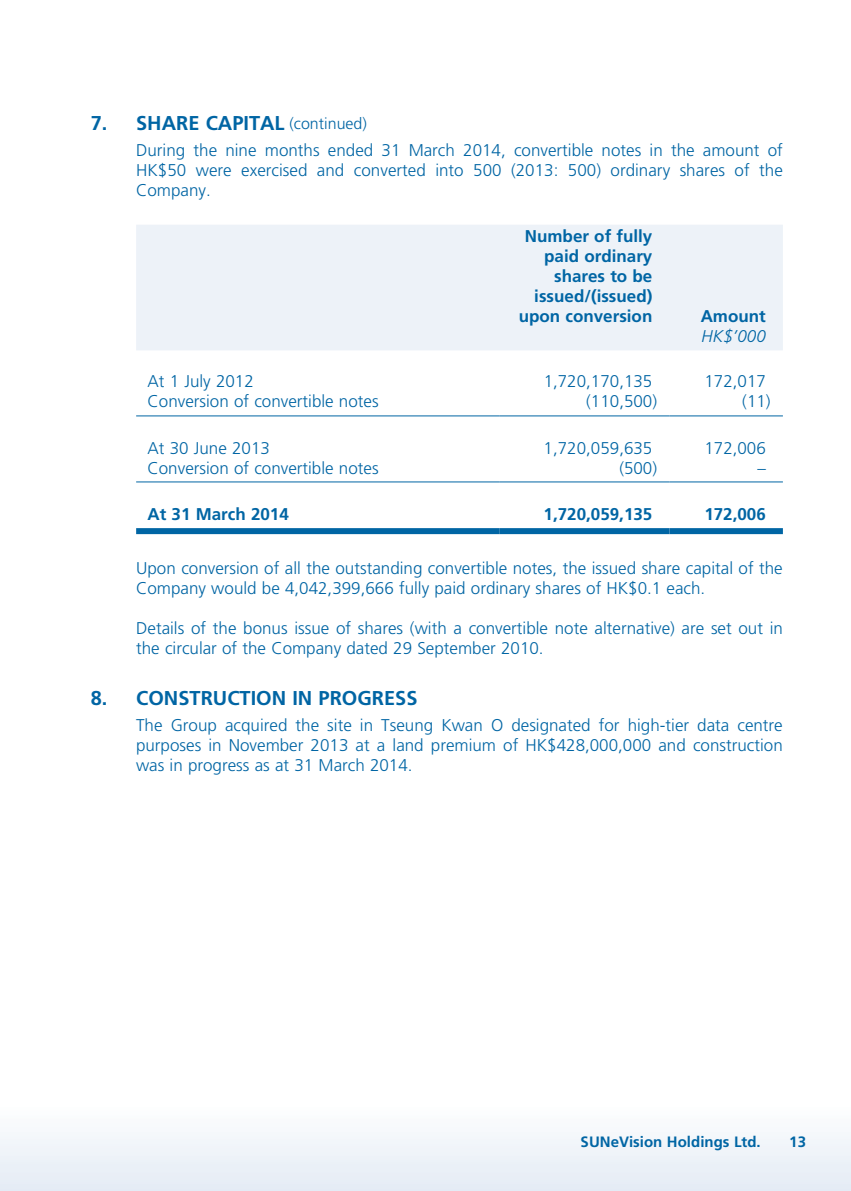
<style>
.page{position:relative;width:851px;height:1191px;background:#fff}
.page>*{position:absolute;margin:0;border:0;box-sizing:border-box;transform-origin:0 0}
.t1{font:700 20px "Frutiger";color:#0065a4}
.t2{font:300 17px/20px "Frutiger LT Std";color:#0065a4;text-align:justify}
.t3{font:700 17px/20px "Frutiger";color:#0065a4;text-align:right}
.t4{font:italic 300 17px "Frutiger";color:#0065a4}
.t5{font:700 15px "Frutiger LT Std";color:#0065a4}
.t6{font:700 15px "Frutiger";color:#0065a4}
.s1{font-family:"Frutiger LT Std";font-weight:300;font-size:16px}
</style>
<div class="page">
<div style="left:0;top:1104px;width:850px;height:87px;background:#f1f4f9"></div>
<div style="left:136px;top:225px;width:646px;height:125px;background:#edf2f8"></div>
<hr style="left:136px;top:415px;width:363px;height:1px;background:#0065a4">
<hr style="left:499px;top:415px;width:170px;height:1px;background:#0065a4">
<hr style="left:669px;top:415px;width:113px;height:1px;background:#0065a4">
<hr style="left:136px;top:481px;width:363px;height:1px;background:#0065a4">
<hr style="left:499px;top:481px;width:170px;height:1px;background:#0065a4">
<hr style="left:669px;top:481px;width:113px;height:1px;background:#0065a4">
<div style="left:136px;top:528px;width:363px;height:6px;background:#0065a4"></div>
<div style="left:499px;top:528px;width:170px;height:6px;background:#0065a4"></div>
<div style="left:669px;top:528px;width:113px;height:6px;background:#0065a4"></div>
<p class="t1" style="left:91px;top:112px;width:277px">7. SHARE CAPITAL <span class="s1">(continued)</span></p>
<p class="t2" style="left:136px;top:140px;width:648px">During the nine months ended 31 March 2014, convertible notes in the amount of HK$50 were exercised and converted into 500 (2013: 500) ordinary shares of the Company.</p>
<p class="t3" style="left:518px;top:226px;width:135px">Number of fully paid ordinary shares to be issued/(issued) upon conversion</p>
<p class="t3" style="left:700px;top:306px;width:67px">Amount</p>
<p class="t4" style="left:701px;top:326px;width:66px">HK$’000</p>
<p class="t2" style="left:147px;top:372px;width:108px">At 1 July 2012</p>
<p class="t2" style="left:543px;top:372px;width:110px">1,720,170,135</p>
<p class="t2" style="left:704px;top:372px;width:63px">172,017</p>
<p class="t2" style="left:147px;top:392px;width:232px">Conversion of convertible notes</p>
<p class="t2" style="left:586px;top:392px;width:72px">(110,500)</p>
<p class="t2" style="left:742px;top:392px;width:30px">(11)</p>
<p class="t2" style="left:147px;top:438px;width:124px">At 30 June 2013</p>
<p class="t2" style="left:543px;top:438px;width:110px">1,720,059,635</p>
<p class="t2" style="left:704px;top:438px;width:63px">172,006</p>
<p class="t2" style="left:147px;top:458px;width:232px">Conversion of convertible notes</p>
<p class="t2" style="left:619px;top:458px;width:39px">(500)</p>
<p class="t2" style="left:757px;top:458px;width:10px">–</p>
<p class="t3" style="left:147px;top:504px;width:143px">At 31 March 2014</p>
<p class="t3" style="left:543px;top:504px;width:110px">1,720,059,135</p>
<p class="t3" style="left:704px;top:504px;width:63px">172,006</p>
<p class="t2" style="left:136px;top:558px;width:648px">Upon conversion of all the outstanding convertible notes, the issued share capital of the<br>Company would be 4,042,399,666 fully paid ordinary shares of HK$0.1 each.</p>
<p class="t2" style="left:136px;top:618px;width:648px">Details of the bonus issue of shares (with a convertible note alternative) are set out in the circular of the Company dated 29 September 2010.</p>
<p class="t1" style="left:91px;top:686px;width:328px">8. CONSTRUCTION IN PROGRESS</p>
<p class="t2" style="left:136px;top:715px;width:648px">The Group acquired the site in Tseung Kwan O designated for high-tier data centre purposes in November 2013 at a land premium of HK$428,000,000 and construction was in progress as at 31 March 2014.</p>
<p class="t5" style="left:580px;top:1132px;width:182px">SUNeVision Holdings Ltd.</p>
<p class="t6" style="left:789px;top:1133px;width:18px">13</p>
</div>
